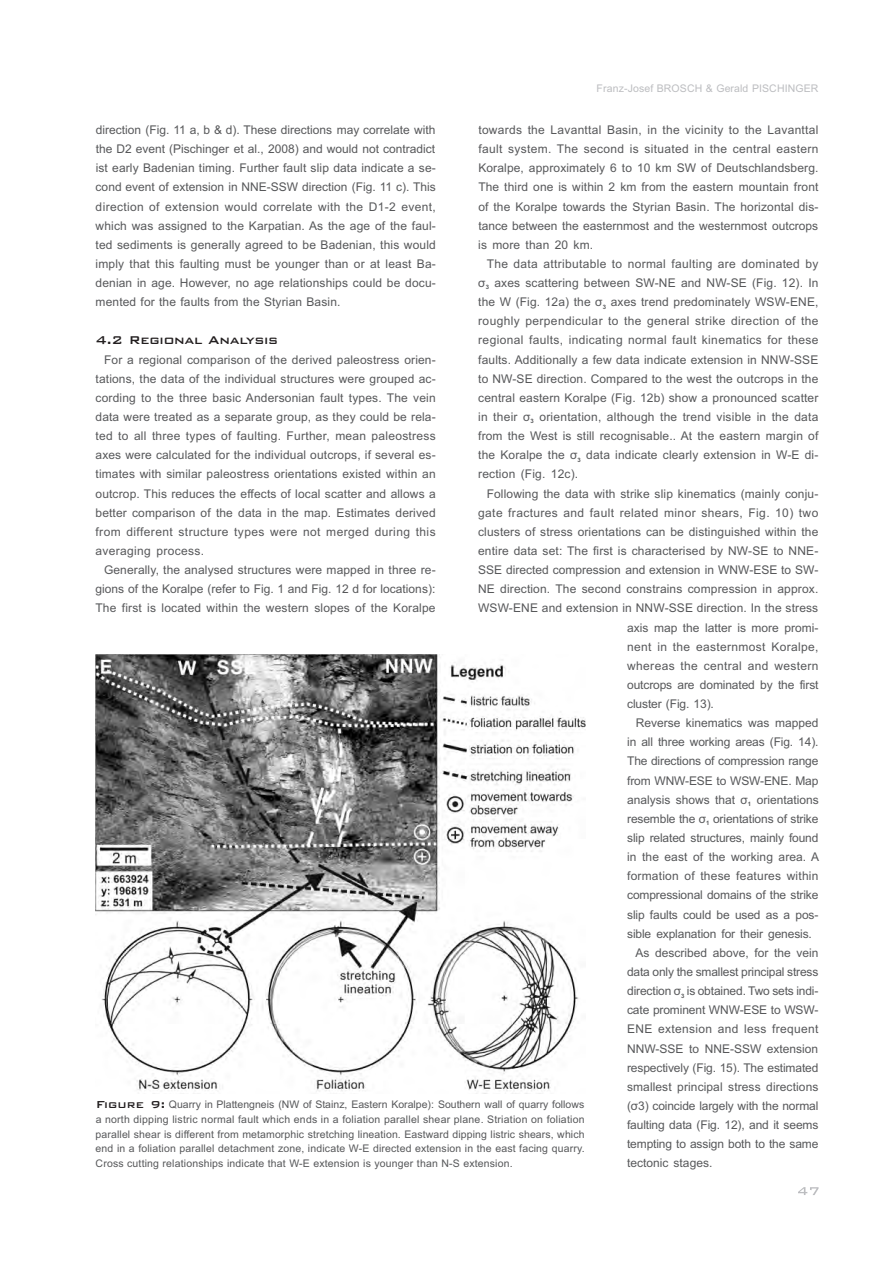
<style>
.page{position:relative;width:893px;height:1263px;background:#fff}
.page>*{position:absolute;margin:0;border:0;box-sizing:border-box;transform-origin:0 0}
.t1{font:500 15px "Bank Gothic BT";letter-spacing:-.015em;color:#231f20}
.t2{font:12px/19.2px "Arial";letter-spacing:.01em;color:#57585a;text-align:justify}
.t3{font:12px "Arial";letter-spacing:-.01em;color:#57585a}
.t4{font:12px "Arial";letter-spacing:.03em;color:#57585a}
.t5{font:12px "Arial";letter-spacing:-.015em;color:#57585a}
.t6{font:10.5px/14.9px "Arial";letter-spacing:.015em;color:#57585a;text-align:justify}
.t7{font:10.5px "Arial";letter-spacing:.01em;color:#bcbdc0}
.t8{font:700 6px "Arial";color:#57585a}
.s1{font-family:"Bank Gothic BT";font-weight:500;font-size:13.5px;color:#231f20}
</style>
<div class="page">
<img style="left:95px;top:655px;width:490px;height:437px">
<svg style="left:798px;top:1187px;width:21px;height:8px"></svg>
<p class="t7" style="left:597px;top:84px;width:223px">Franz-Josef BROSCH &amp; Gerald PISCHINGER</p>
<p class="t2" style="left:96px;top:121px;width:342px">direction (Fig. 11 a, b &amp; d). These directions may correlate with the D2 event (Pischinger et al., 2008) and would not contradict ist early Badenian timing. Further fault slip data indicate a se&shy;cond event of extension in NNE-SSW direction (Fig. 11 c). This direction of extension would correlate with the D1-2 event, which was assigned to the Karpatian. As the age of the faul&shy;ted sediments is generally agreed to be Badenian, this would imply that this faulting must be younger than or at least Ba&shy;denian in age. However, no age relationships could be docu&shy;mented for the faults from the Styrian Basin.</p>
<p class="t2" style="left:478px;top:121px;width:342px">towards the Lavanttal Basin, in the vicinity to the Lavanttal fault system. The second is situated in the central eastern Koralpe, approximately 6 to 10 km SW of Deutschlandsberg.<br>The third one is within 2 km from the eastern mountain front of the Koralpe towards the Styrian Basin. The horizontal dis&shy;tance between the easternmost and the westernmost outcrops is more than 20 km.</p>
<p class="t2" style="left:478px;top:255px;width:342px;text-align:right">The data attributable to normal faulting are dominated by σ axes scattering between SW-NE and NW-SE (Fig. 12). In</p>
<p class="t8" style="left:486px;top:285px;width:5px">3</p>
<p class="t2" style="left:478px;top:293px;width:342px">the W (Fig. 12a) the σ axes trend predominately WSW-ENE,</p>
<p class="t8" style="left:603px;top:304px;width:5px">3</p>
<p class="t2" style="left:478px;top:313px;width:342px">roughly perpendicular to the general strike direction of the regional faults, indicating normal fault kinematics for these faults. Additionally a few data indicate extension in NNW-SSE to NW-SE direction. Compared to the west the outcrops in the central eastern Koralpe (Fig. 12b) show a pronounced scatter in their σ orientation, although the trend visible in the data</p>
<p class="t1" style="left:95px;top:333px;width:184px">4.2 Regional Analysis</p>
<p class="t2" style="left:96px;top:351px;width:342px;text-indent:9px">For a regional comparison of the derived paleostress orien&shy;tations, the data of the individual structures were grouped ac&shy;cording to the three basic Andersonian fault types. The vein data were treated as a separate group, as they could be rela&shy;ted to all three types of faulting. Further, mean paleostress axes were calculated for the individual outcrops, if several es&shy;timates with similar paleostress orientations existed within an outcrop. This reduces the effects of local scatter and allows a better comparison of the data in the map. Estimates derived from different structure types were not merged during this averaging process.</p>
<p class="t2" style="left:95px;top:561px;width:342px;text-indent:9px">Generally, the analysed structures were mapped in three re&shy;gions of the Koralpe (refer to Fig. 1 and Fig. 12 d for locations):<br>The first is located within the western slopes of the Koralpe</p>
<p class="t8" style="left:531px;top:419px;width:5px">3</p>
<p class="t2" style="left:478px;top:427px;width:342px">from the West is still recognisable.. At the eastern margin of the Koralpe the σ data indicate clearly extension in W-E di-</p>
<p class="t8" style="left:578px;top:457px;width:5px">3</p>
<p class="t2" style="left:478px;top:466px;width:102px">rection (Fig. 12c).</p>
<p class="t2" style="left:487px;top:485px;width:333px">Following the data with strike slip kinematics (mainly conju-</p>
<p class="t4" style="left:478px;top:508px;width:342px">gate fractures and fault related minor shears, Fig. 10) two</p>
<p class="t2" style="left:478px;top:523px;width:342px">clusters of stress orientations can be distinguished within the</p>
<p class="t2" style="left:478px;top:542px;width:342px">entire data set: The first is characterised by NW-SE to NNE-</p>
<p class="t2" style="left:478px;top:561px;width:342px">SSE directed compression and extension in WNW-ESE to SW-</p>
<p class="t2" style="left:478px;top:580px;width:342px">NE direction. The second constrains compression in approx.</p>
<p class="t2" style="left:478px;top:600px;width:342px">WSW-ENE and extension in NNW-SSE direction. In the stress</p>
<p class="t2" style="left:627px;top:619px;width:193px">axis map the latter is more promi-</p>
<p class="t4" style="left:627px;top:642px;width:193px">nent in the easternmost Koralpe,</p>
<p class="t4" style="left:627px;top:661px;width:193px">whereas the central and western</p>
<p class="t3" style="left:627px;top:680px;width:193px">outcrops are dominated by the first</p>
<p class="t3" style="left:627px;top:699px;width:88px">cluster (Fig. 13).</p>
<p class="t2" style="left:636px;top:714px;width:184px">Reverse kinematics was mapped</p>
<p class="t3" style="left:627px;top:738px;width:193px">in all three working areas (Fig. 14).</p>
<p class="t3" style="left:627px;top:757px;width:193px">The directions of compression range</p>
<p class="t3" style="left:627px;top:776px;width:193px">from WNW-ESE to WSW-ENE. Map</p>
<p class="t2" style="left:627px;top:791px;width:193px">analysis shows that σ orientations</p>
<p class="t8" style="left:748px;top:802px;width:5px">1</p>
<p class="t3" style="left:627px;top:814px;width:193px">resemble the σ orientations of strike</p>
<p class="t8" style="left:706px;top:821px;width:5px">1</p>
<p class="t3" style="left:627px;top:833px;width:193px">slip related structures, mainly found</p>
<p class="t2" style="left:627px;top:848px;width:193px">in the east of the working area. A</p>
<p class="t2" style="left:627px;top:867px;width:193px">formation of these features within</p>
<p class="t3" style="left:627px;top:891px;width:193px">compressional domains of the strike</p>
<p class="t3" style="left:627px;top:910px;width:193px">slip faults could be used as a pos-</p>
<p class="t3" style="left:627px;top:929px;width:186px">sible explanation for their genesis.</p>
<p class="t2" style="left:636px;top:944px;width:184px">As described above, for the vein</p>
<p class="t5" style="left:627px;top:967px;width:193px">data only the smallest principal stress</p>
<p class="t3" style="left:627px;top:986px;width:193px">direction σ is obtained. Two sets indi-</p>
<p class="t8" style="left:681px;top:993px;width:5px">3</p>
<p class="t2" style="left:627px;top:1001px;width:193px">cate prominent WNW-ESE to WSW-ENE extension and less frequent NNW-SSE to NNE-SSW extension respectively (Fig. 15). The estimated smallest principal stress directions (σ3) coincide largely with the normal faulting data (Fig. 12), and it seems tempting to assign both to the same tectonic stages.</p>
<p class="t6" style="left:96px;top:1097px;width:491px"><span class="s1">Figure 9:</span> Quarry in Plattengneis (NW of Stainz, Eastern Koralpe): Southern wall of quarry follows a north dipping listric normal fault which ends in a foliation parallel shear plane. Striation on foliation parallel shear is different from metamorphic stretching lineation. Eastward dipping listric shears, which end in a foliation parallel detachment zone, indicate W-E directed extension in the east facing quarry.<br>Cross cutting relationships indicate that W-E extension is younger than N-S extension.</p>
</div>
